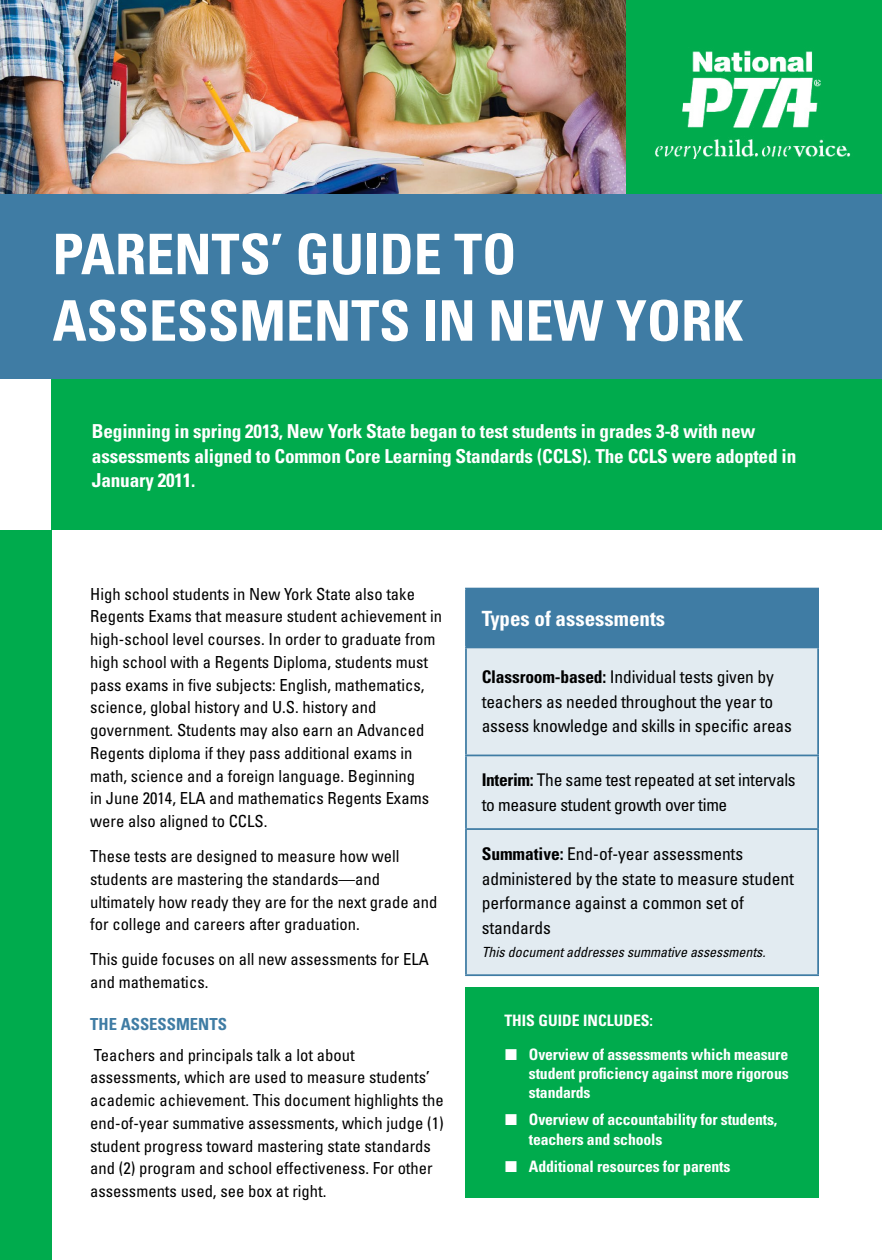
<style>
.page{position:relative;width:882px;height:1260px;background:#fff}
.page>*{position:absolute;margin:0;border:0;box-sizing:border-box;transform-origin:0 0}
.t1{font:700 condensed 56px/66.5px "Univers LT Std";color:#fff}
.t2{font:700 condensed 21px "Univers LT Std";color:#fff}
.t3{font:700 condensed 19.25px/24.5px "Univers LT Std";letter-spacing:-.01em;color:#fff}
.t4{font:condensed 17.5px/24.5px "Univers LT Std";letter-spacing:-.01em;color:#000}
.t5{font:condensed 16.62px/22.8px "Univers LT Std";color:#000}
.t6{font:700 condensed 16.62px "Univers LT Std";color:#3f7ca4}
.t7{font:700 condensed 15.75px/19.2px "Univers LT Std";letter-spacing:-.01em;color:#fff;text-align:justify}
.t8{font:italic condensed 14px "Univers LT Std";letter-spacing:-.005em;color:#000}
.s1{font-weight:700}
</style>
<div class="page">
<div style="left:0;top:530px;width:52px;height:730px;background:#00ab4d"></div>
<div style="left:52px;top:292px;width:830px;height:238px;background:#00ab4d"></div>
<img style="left:0;top:0;width:626px;height:194px">
<div style="left:626px;top:0;width:256px;height:237px;background:#00ab4d"></div>
<img style="left:655px;top:50px;width:196px;height:109px">
<div style="left:0;top:194px;width:882px;height:184px;background:#3f7ca4"></div>
<div style="left:466px;top:589px;width:352px;height:58px;background:#3f7ca4"></div>
<div style="left:467px;top:648px;width:350px;height:326px;background:#e2ebf1"></div>
<hr style="left:465px;top:588px;width:354px;height:1px;background:#3f7ca4">
<hr style="left:465px;top:589px;width:2px;height:58px;background:#3f7ca4">
<hr style="left:817px;top:589px;width:2px;height:58px;background:#3f7ca4">
<hr style="left:465px;top:647px;width:354px;height:1px;background:#3f7ca4">
<hr style="left:465px;top:648px;width:2px;height:107px;background:#3f7ca4">
<hr style="left:817px;top:648px;width:2px;height:107px;background:#3f7ca4">
<hr style="left:465px;top:755px;width:354px;height:1px;background:#3f7ca4">
<hr style="left:465px;top:756px;width:2px;height:72px;background:#3f7ca4">
<hr style="left:817px;top:756px;width:2px;height:72px;background:#3f7ca4">
<hr style="left:465px;top:828px;width:354px;height:2px;background:#3f7ca4">
<hr style="left:465px;top:830px;width:2px;height:144px;background:#3f7ca4">
<hr style="left:817px;top:830px;width:2px;height:144px;background:#3f7ca4">
<hr style="left:465px;top:974px;width:354px;height:2px;background:#3f7ca4">
<div style="left:465px;top:987px;width:354px;height:211px;background:#00ab4d"></div>
<h1 class="t1" style="left:52px;top:221px;width:692px">PARENTS’ GUIDE TO<br>ASSESSMENTS IN NEW YORK</h1>
<p class="t3" style="left:92px;top:419px;width:706px">Beginning in spring 2013, New York State began to test students in grades 3-8 with new assessments aligned to Common Core Learning Standards (CCLS). The CCLS were adopted in<br>January 2011.</p>
<p class="t5" style="left:90px;top:582px;width:353px">High school students in New York State also take Regents Exams that measure student achievement in high-school level courses. In order to graduate from high school with a Regents Diploma, students must pass exams in five subjects: English, mathematics, science, global history and U.S. history and government. Students may also earn an Advanced Regents diploma if they pass additional exams in math, science and a foreign language. Beginning<br>in June 2014, ELA and mathematics Regents Exams were also aligned to CCLS.</p>
<p class="t5" style="left:90px;top:845px;width:349px">These tests are designed to measure how well students are mastering the standards—and ultimately how ready they are for the next grade and for college and careers after graduation.</p>
<p class="t5" style="left:90px;top:948px;width:340px">This guide focuses on all new assessments for ELA and mathematics.</p>
<p class="t6" style="left:90px;top:1014px;width:138px">THE ASSESSMENTS</p>
<p class="t5" style="left:90px;top:1043px;width:355px">Teachers and principals talk a lot about assessments, which are used to measure students’ academic achievement. This document highlights the end-of-year summative assessments, which judge (1) student progress toward mastering state standards and (2) program and school effectiveness. For other assessments used, see box at right.</p>
<p class="t2" style="left:482px;top:605px;width:185px">Types of assessments</p>
<p class="t4" style="left:482px;top:665px;width:312px"><span class="s1">Classroom-based:</span> Individual tests given by teachers as needed throughout the year to assess knowledge and skills in specific areas</p>
<p class="t4" style="left:482px;top:768px;width:316px"><span class="s1">Interim:</span> The same test repeated at set intervals to measure student growth over time</p>
<p class="t4" style="left:482px;top:842px;width:314px"><span class="s1">Summative:</span> End-of-year assessments administered by the state to measure student performance against a common set of standards</p>
<p class="t8" style="left:482px;top:943px;width:285px">This document addresses summative assessments.</p>
<p class="t7" style="left:504px;top:1011px;width:150px">THIS GUIDE INCLUDES:</p>
<p class="t7" style="left:529px;top:1044px;width:261px;text-indent:-24px">■ Overview of assessments which measure student proficiency against more rigorous standards</p>
<p class="t7" style="left:529px;top:1110px;width:250px;text-indent:-24px">■ Overview of accountability for students, teachers and schools</p>
<p class="t7" style="left:505px;top:1156px;width:227px">■ Additional resources for parents</p>
</div>
